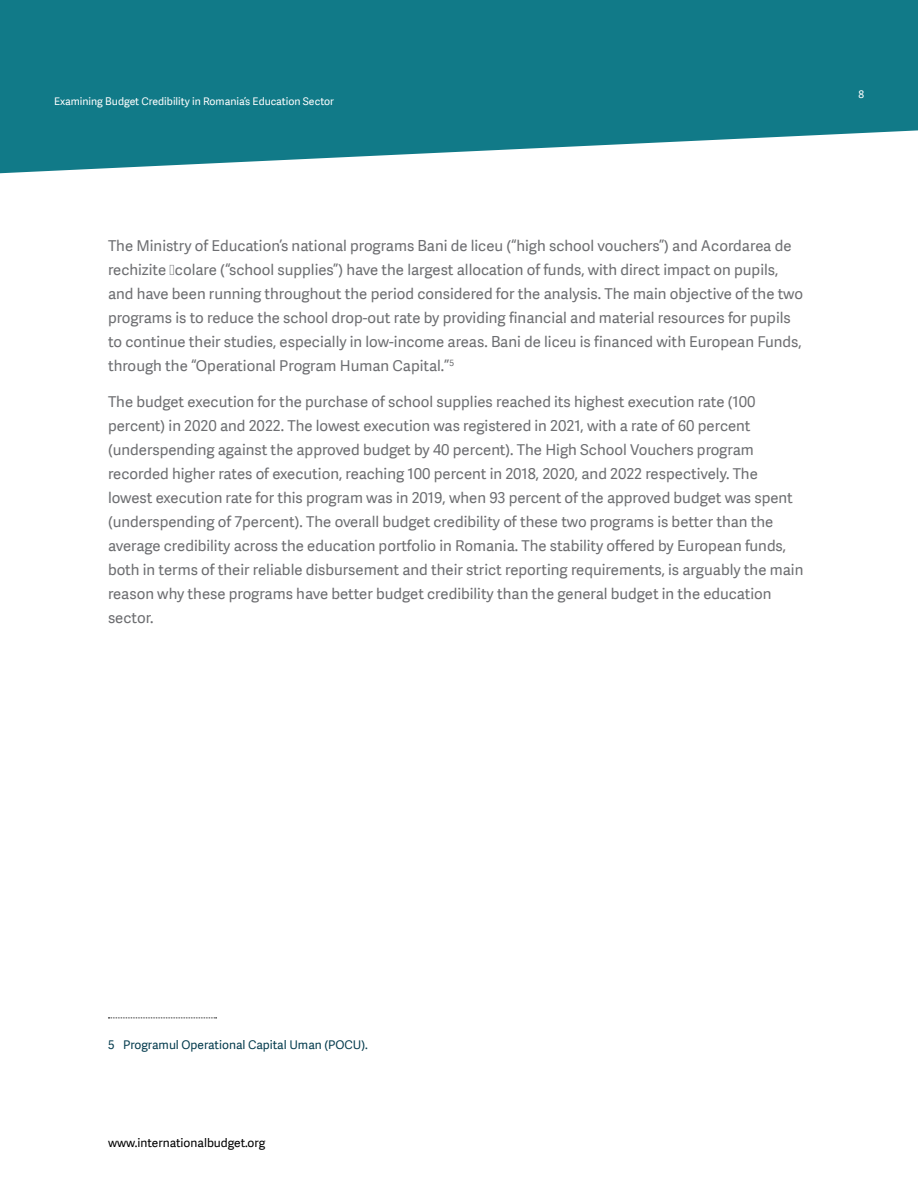
<style>
.page{position:relative;width:918px;height:1188px;background:#fff}
.page>*{position:absolute;margin:0;border:0;box-sizing:border-box;transform-origin:0 0}
.t1{font:15px/24px "Adelle Sans";color:#6d6e71}
.t2{font:12px "Adelle Sans";color:#063d4f}
.t3{font:12px "Adelle Sans";color:#000}
.t4{font:10.5px "Adelle Sans";color:#fff}
</style>
<div class="page">
<svg style="left:0;top:0;width:918px;height:173px;background:#2d8a96"></svg>
<svg style="left:108px;top:1018px;width:109px;height:1px"></svg>
<p class="t4" style="left:54px;top:95px;width:282px">Examining Budget Credibility in Romania’s Education Sector</p>
<p class="t1" style="left:108px;top:234px;width:697px">The Ministry of Education’s national programs Bani de liceu (“high school vouchers”) and Acordarea de rechizite școlare (“school supplies”) have the largest allocation of funds, with direct impact on pupils, and have been running throughout the period considered for the analysis. The main objective of the two programs is to reduce the school drop-out rate by providing financial and material resources for pupils to continue their studies, especially in low-income areas. Bani de liceu is financed with European Funds, through the “Operational Program Human Capital.”<sup>5</sup></p>
<p class="t1" style="left:108px;top:390px;width:697px">The budget execution for the purchase of school supplies reached its highest execution rate (100 percent) in 2020 and 2022. The lowest execution was registered in 2021, with a rate of 60 percent (underspending against the approved budget by 40 percent). The High School Vouchers program recorded higher rates of execution, reaching 100 percent in 2018, 2020, and 2022 respectively. The lowest execution rate for this program was in 2019, when 93 percent of the approved budget was spent (underspending of 7percent). The overall budget credibility of these two programs is better than the average credibility across the education portfolio in Romania. The stability offered by European funds, both in terms of their reliable disbursement and their strict reporting requirements, is arguably the main reason why these programs have better budget credibility than the general budget in the education sector.</p>
<p class="t4" style="left:859px;top:88px;width:7px">8</p>
<p class="t2" style="left:108px;top:1038px;width:261px">5 Programul Operational Capital Uman (POCU).</p>
<p class="t3" style="left:108px;top:1136px;width:159px">www.internationalbudget.org</p>
</div>
